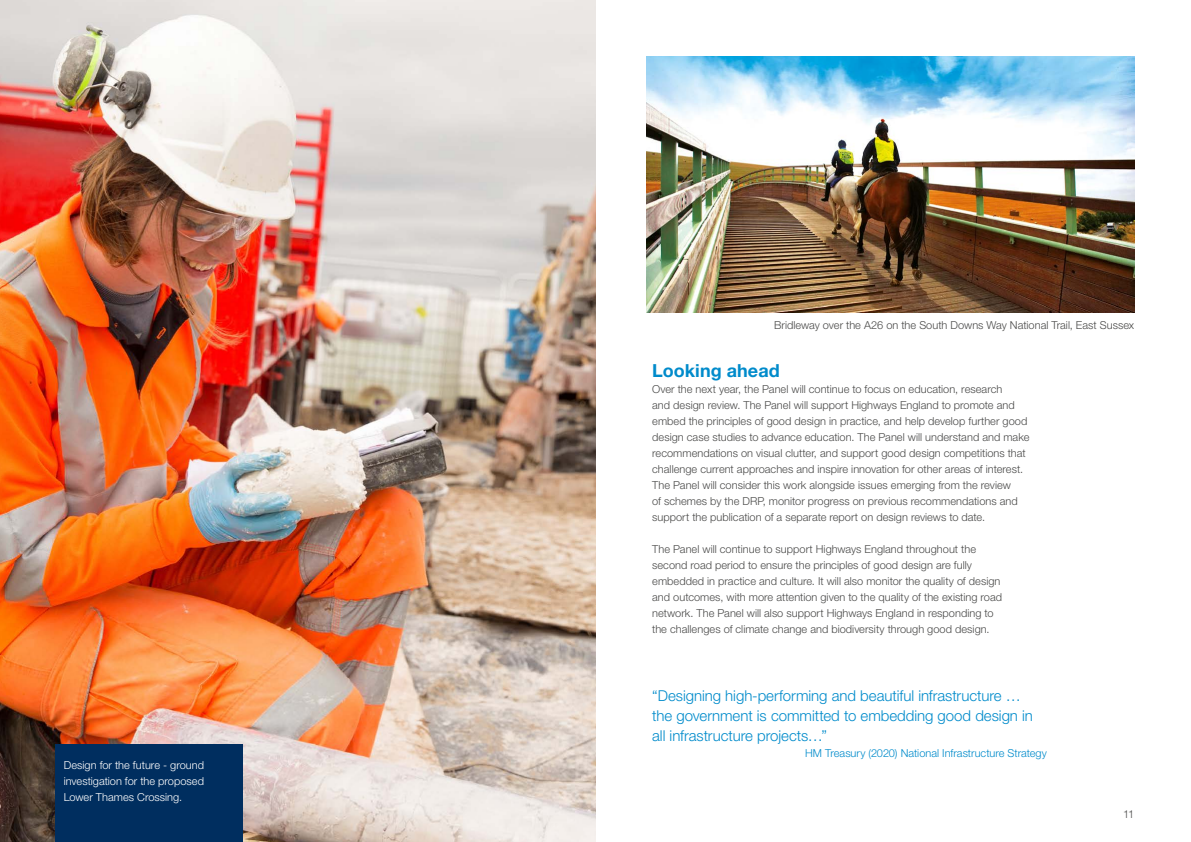
<style>
.page{position:relative;width:1191px;height:842px;background:#fff}
.page>*{position:absolute;margin:0;border:0;box-sizing:border-box;transform-origin:0 0}
.t1{font:700 18px "Helvetica Neue LT Pro";color:#008bcb}
.t2{font:300 15px/20px "Helvetica Neue LT Pro";letter-spacing:-.005em;color:#008bcb}
.t3{font:300 11px/16px "Helvetica Neue LT Pro";color:#4a4a49}
.t4{font:300 11px/16px "Helvetica Neue LT Pro";color:#fff;text-align:justify}
.t5{font:300 11px "Helvetica Neue LT Pro";color:#008bcb}
</style>
<div class="page">
<img style="left:0;top:0;width:595px;height:842px">
<img style="left:646px;top:57px;width:488px;height:256px">
<div style="left:55px;top:745px;width:187px;height:97px;background:#002e5f"></div>
<p class="t4" style="left:64px;top:756px;width:142px">Design for the future - ground investigation for the proposed Lower Thames Crossing.</p>
<p class="t3" style="left:774px;top:317px;width:361px">Bridleway over the A26 on the South Downs Way National Trail, East Sussex</p>
<h1 class="t1" style="left:652px;top:359px;width:129px">Looking ahead</h1>
<p class="t3" style="left:652px;top:381px;width:379px">Over the next year, the Panel will continue to focus on education, research<br>and design review. The Panel will support Highways England to promote and embed the principles of good design in practice, and help develop further good design case studies to advance education. The Panel will understand and make recommendations on visual clutter, and support good design competitions that challenge current approaches and inspire innovation for other areas of interest.<br>The Panel will consider this work alongside issues emerging from the review<br>of schemes by the DRP, monitor progress on previous recommendations and support the publication of a separate report on design reviews to date.</p>
<p class="t3" style="left:652px;top:541px;width:351px">The Panel will continue to support Highways England throughout the second road period to ensure the principles of good design are fully embedded in practice and culture. It will also monitor the quality of design and outcomes, with more attention given to the quality of the existing road network. The Panel will also support Highways England in responding to the challenges of climate change and biodiversity through good design.</p>
<h2 class="t2" style="left:652px;top:685px;width:382px">“Designing high-performing and beautiful infrastructure … the government is committed to embedding good design in all infrastructure projects…”</h2>
<p class="t5" style="left:805px;top:746px;width:243px">HM Treasury (2020) National Infrastructure Strategy</p>
<p class="t3" style="left:1123px;top:805px;width:12px">11</p>
</div>
